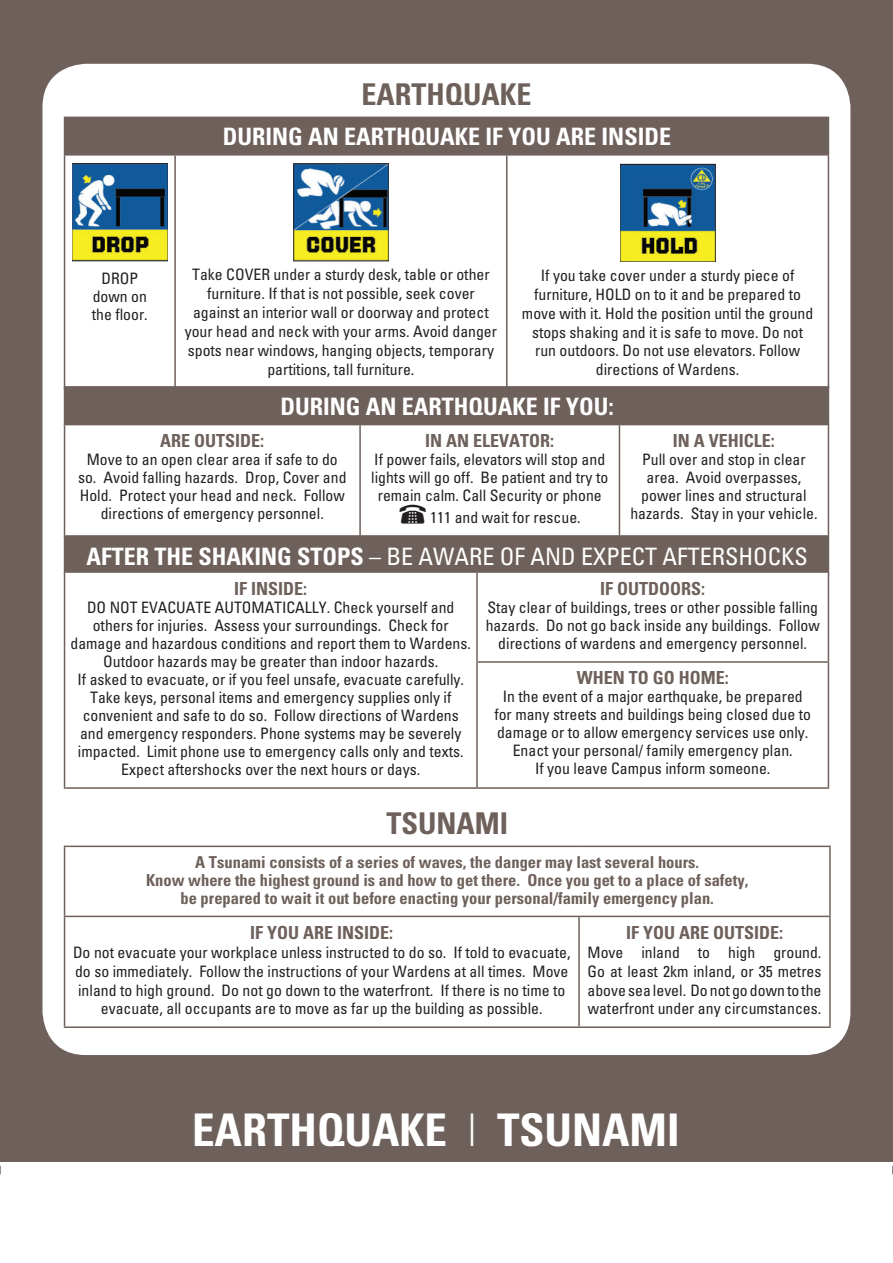
<style>
.page{position:relative;width:893px;height:1263px;background:#fff}
.page>*{position:absolute;margin:0;border:0;box-sizing:border-box;transform-origin:0 0}
.t1{font:45px "Univers Condensed Bold Macron";color:#fff}
.t2{font:39px "Monotype Sorts";color:#231f20}
.t3{font:30px "Univers Condensed Bold Macron";color:#6e605a}
.t4{font:24px "Univers Condensed Bold Macron";color:#fff}
.t5{font:24px "Univers Condensed Macron";color:#fff}
.t6{font:18px "Univers Condensed Bold Macron";color:#6e605a}
.t7{font:16.5px/18px "Univers Condensed Bold Macron";color:#6e605a;text-align:center}
.t8{font:15.75px/18px "Univers Condensed Macron";color:#231f20;text-align:center}
.s1{font-family:"Univers Condensed Bold Macron"}
.s2{font-family:"Univers";font-weight:300;font-stretch:condensed}
</style>
<div class="page">
<div style="left:0;top:0;width:893px;height:1162px;background:#6e605a"></div>
<div style="left:43px;top:65px;width:807px;height:989px;background:#fff;border-radius:43px"></div>
<svg style="left:65px;top:156px;width:763px;height:230px"></svg>
<hr style="left:64px;top:155px;width:1px;height:232px;background:#6e605a">
<hr style="left:174px;top:155px;width:2px;height:232px;background:#6e605a">
<hr style="left:506px;top:155px;width:1px;height:232px;background:#6e605a">
<hr style="left:828px;top:155px;width:1px;height:232px;background:#6e605a">
<img style="left:72px;top:164px;width:95px;height:97px">
<img style="left:294px;top:164px;width:94px;height:97px">
<img style="left:620px;top:164px;width:95px;height:98px">
<div style="left:64px;top:117px;width:765px;height:39px;background:#6e605a;border:2px solid #6e605a"></div>
<svg style="left:65px;top:425px;width:763px;height:110px"></svg>
<hr style="left:64px;top:425px;width:1px;height:110px;background:#6e605a">
<hr style="left:359px;top:425px;width:2px;height:110px;background:#6e605a">
<hr style="left:619px;top:425px;width:1px;height:110px;background:#6e605a">
<hr style="left:828px;top:425px;width:1px;height:110px;background:#6e605a">
<div style="left:64px;top:535px;width:765px;height:39px;background:#6e605a;border:2px solid #6e605a"></div>
<div style="left:64px;top:386px;width:765px;height:39px;background:#6e605a;border:2px solid #6e605a"></div>
<svg style="left:65px;top:573px;width:763px;height:214px"></svg>
<hr style="left:64px;top:573px;width:1px;height:89px;background:#6e605a">
<hr style="left:64px;top:662px;width:1px;height:125px;background:#6e605a">
<hr style="left:64px;top:787px;width:413px;height:2px;background:#6e605a">
<hr style="left:476px;top:573px;width:2px;height:88px;background:#6e605a">
<hr style="left:828px;top:573px;width:1px;height:88px;background:#6e605a">
<hr style="left:476px;top:661px;width:353px;height:2px;background:#6e605a">
<hr style="left:476px;top:663px;width:2px;height:124px;background:#6e605a">
<hr style="left:828px;top:663px;width:1px;height:124px;background:#6e605a">
<hr style="left:477px;top:787px;width:352px;height:2px;background:#6e605a">
<hr style="left:64px;top:846px;width:515px;height:1px;background:#6e605a">
<hr style="left:64px;top:847px;width:1px;height:69px;background:#6e605a">
<hr style="left:579px;top:846px;width:252px;height:1px;background:#6e605a">
<hr style="left:829px;top:847px;width:2px;height:69px;background:#6e605a">
<hr style="left:64px;top:916px;width:515px;height:1px;background:#6e605a">
<hr style="left:64px;top:917px;width:1px;height:109px;background:#6e605a">
<hr style="left:579px;top:916px;width:252px;height:1px;background:#6e605a">
<hr style="left:578px;top:917px;width:2px;height:109px;background:#6e605a">
<hr style="left:829px;top:917px;width:2px;height:109px;background:#6e605a">
<hr style="left:64px;top:1026px;width:515px;height:2px;background:#6e605a">
<hr style="left:579px;top:1026px;width:252px;height:2px;background:#6e605a">
<h3 class="t3" style="left:361px;top:76px;width:172px">EARTHQUAKE</h3>
<h3 class="t4" style="left:223px;top:122px;width:450px">DURING AN EARTHQUAKE IF YOU ARE INSIDE</h3>
<p class="t8" style="left:92px;top:268px;width:57px">DROP down on the floor.</p>
<p class="t8" style="left:185px;top:265px;width:314px;line-height:18.9px">Take COVER under a sturdy desk, table or other furniture. If that is not possible, seek cover against an interior wall or doorway and protect your head and neck with your arms. Avoid danger spots near windows, hanging objects, temporary partitions, tall furniture.</p>
<p class="t8" style="left:522px;top:265px;width:293px;line-height:18.9px">If you take cover under a sturdy piece of furniture, HOLD on to it and be prepared to move with it. Hold the position until the ground stops shaking and it is safe to move. Do not run outdoors. Do not use elevators. Follow directions of Wardens.</p>
<h3 class="t4" style="left:281px;top:391px;width:335px">DURING AN EARTHQUAKE IF YOU:</h3>
<p class="t6" style="left:160px;top:429px;width:106px">ARE OUTSIDE:</p>
<p class="t8" style="left:78px;top:450px;width:270px">Move to an open clear area if safe to do so. Avoid falling hazards. Drop, Cover and Hold. Protect your head and neck. Follow directions of emergency personnel.</p>
<p class="t6" style="left:673px;top:429px;width:104px">IN A VEHICLE:</p>
<p class="t8" style="left:630px;top:450px;width:189px">Pull over and stop in clear area. Avoid overpasses, power lines and structural hazards. Stay in your vehicle.</p>
<h3 class="t5" style="left:87px;top:541px;width:723px"><span class="s1">AFTER THE SHAKING STOPS</span> – BE AWARE OF AND EXPECT AFTERSHOCKS</h3>
<p class="t6" style="left:425px;top:429px;width:131px">IN AN ELEVATOR:</p>
<p class="t8" style="left:371px;top:450px;width:239px">If power fails, elevators will stop and lights will go off. Be patient and try to remain calm. Call Security or phone</p>
<h2 class="t2" style="left:399px;top:495px;width:30px">%</h2>
<p class="t8" style="left:430px;top:508px;width:152px">111 and wait for rescue.</p>
<p class="t6" style="left:234px;top:578px;width:75px">IF INSIDE:</p>
<p class="t8" style="left:71px;top:598px;width:402px">DO NOT EVACUATE AUTOMATICALLY. Check yourself and others for injuries. Assess your surroundings. Check for damage and hazardous conditions and report them to Wardens.<br>Outdoor hazards may be greater than indoor hazards.<br>If asked to evacuate, or if you feel unsafe, evacuate carefully.<br>Take keys, personal items and emergency supplies only if convenient and safe to do so. Follow directions of Wardens and emergency responders. Phone systems may be severely impacted. Limit phone use to emergency calls only and texts.<br>Expect aftershocks over the next hours or days.</p>
<p class="t6" style="left:600px;top:578px;width:106px">IF OUTDOORS:</p>
<p class="t8" style="left:486px;top:598px;width:336px">Stay clear of buildings, trees or other possible falling hazards. Do not go back inside any buildings. Follow directions of wardens and emergency personnel.</p>
<p class="t6" style="left:577px;top:667px;width:153px">WHEN TO GO HOME:</p>
<p class="t8" style="left:494px;top:687px;width:318px">In the event of a major earthquake, be prepared for many streets and buildings being closed due to damage or to allow emergency services use only.<br>Enact your personal/ family emergency plan.<br>If you leave Campus inform someone.</p>
<h3 class="t3" style="left:386px;top:804px;width:123px">TSUNAMI</h3>
<p class="t7" style="left:146px;top:852px;width:604px">A Tsunami consists of a series of waves, the danger may last several hours.<br>Know where the highest ground is and how to get there. Once you get to a place of safety, be prepared to wait it out before enacting your personal/family emergency plan.</p>
<p class="t6" style="left:250px;top:921px;width:145px">IF YOU ARE INSIDE:</p>
<p class="t8" style="left:73px;top:942px;width:499px;line-height:18.9px">Do not evacuate your workplace unless instructed to do so. If told to evacuate, do so immediately. Follow the instructions of your Wardens at all times. Move inland to high ground. Do not go down to the waterfront. If there is no time to evacuate, all occupants are to move as far up the building as possible.</p>
<p class="t6" style="left:626px;top:921px;width:158px">IF YOU ARE OUTSIDE:</p>
<p class="t8" style="left:588px;top:942px;width:235px;line-height:18.9px;text-align:justify">Move inland to high ground.<br>Go at least 2km inland, or 35 metres above sea level. Do not go down to the waterfront under any circumstances.</p>
<h1 class="t1" style="left:192px;top:1102px;width:489px">EARTHQUAKE <span class="s2">|</span> TSUNAMI</h1>
</div>
